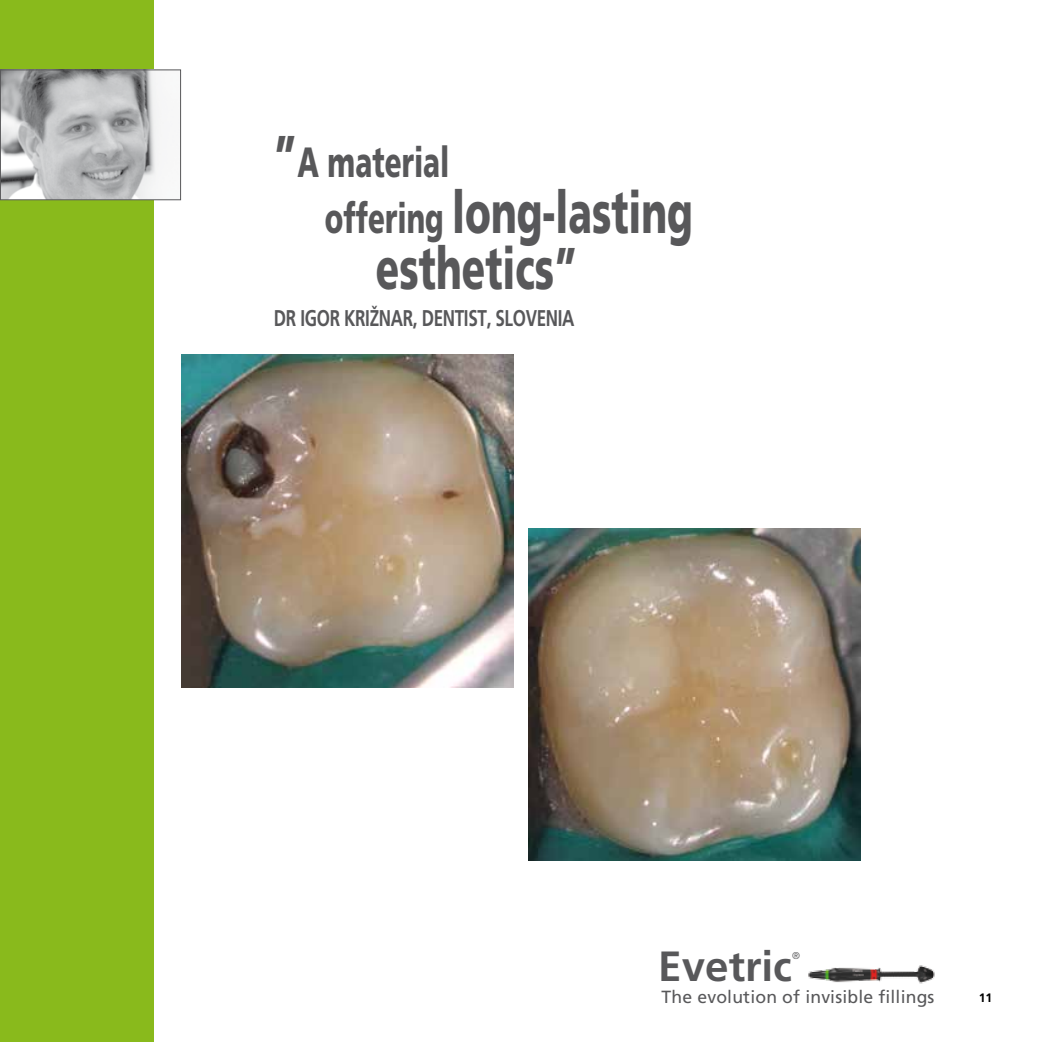
<style>
.page{position:relative;width:1042px;height:1042px;background:#fff}
.page>*{position:absolute;margin:0;border:0;box-sizing:border-box;transform-origin:0 0}
.t1{font:900 58.8px/56px "Frutiger CE";color:#58585a;scale:.66 1}
.t2{font:900 42.18px "Frutiger CE";color:#58585a;scale:.66 1}
.t3{font:700 42.18px "Frutiger CE";color:#58585a}
.t4{font:700 22.75px "Frutiger CE";letter-spacing:-.02em;color:#58585a;scale:.75 1}
.t5{font:17.68px "Frutiger CE";letter-spacing:.01em;color:#58585a}
.t6{font:700 12.25px "Frutiger";color:#000}
.t7{font:300 9.97px "Frutiger CE";color:#58585a}
.s1{font-size:58.8px}
.s2{font-size:42.18px}
</style>
<div class="page">
<div style="left:0;top:0;width:154px;height:1042px;background:#89ba1c"></div>
<img style="left:2px;top:71px;width:158px;height:127px">
<div style="left:0;top:69px;width:181px;height:131px;border:1px solid #58585a"></div>
<img style="left:528px;top:528px;width:333px;height:333px">
<img style="left:181px;top:354px;width:333px;height:333px">
<img style="left:808px;top:965px;width:127px;height:19px">
<h2 class="t2" style="left:274px;top:137px;width:268px"><span class="s1">”</span>A material</h2>
<h1 class="t1" style="left:376px;top:185px;width:482px;text-indent:-51px"><span class="s2">offering</span> long-lasting esthetics”</h1>
<p class="t4" style="left:274px;top:304px;width:402px">DR IGOR KRIŽNAR, DENTIST, SLOVENIA</p>
<h2 class="t3" style="left:658px;top:941px;width:135px">EVETRIC</h2>
<p class="t7" style="left:792px;top:950px;width:9px">®</p>
<p class="t5" style="left:661px;top:986px;width:274px">The evolution of invisible fillings</p>
<p class="t6" style="left:979px;top:990px;width:15px">11</p>
</div>
